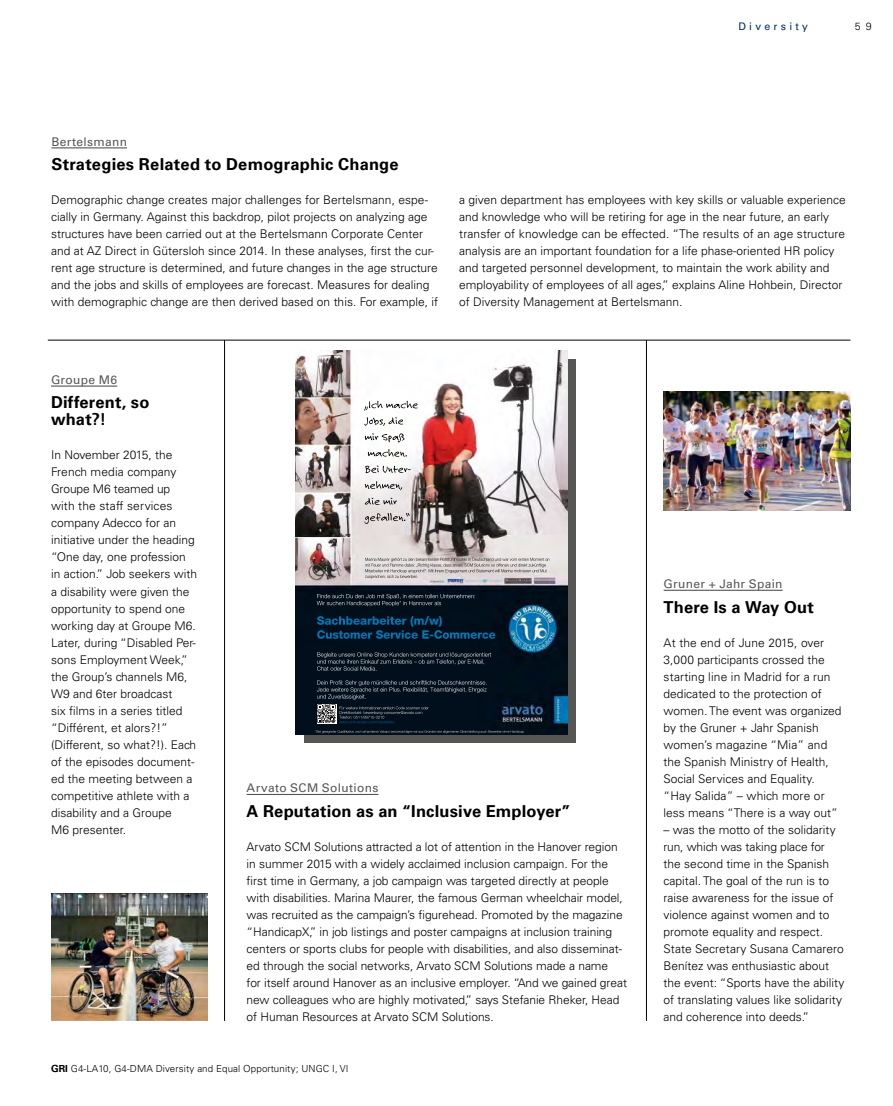
<style>
.page{position:relative;width:893px;height:1106px;background:#fff}
.page>*{position:absolute;margin:0;border:0;box-sizing:border-box;transform-origin:0 0}
.t1{font:700 16.5px/17px "Univers";letter-spacing:.01em;color:#000}
.t2{font:300 12px/17px "Univers";color:#000}
.t3{font:12px "Univers";letter-spacing:.025em;color:#565655}
.t4{font:10.5px "Univers";letter-spacing:.3em;color:#002e63}
.t5{font:300 10.5px "Univers";color:#000}
.t6{font:300 9.75px "Univers";letter-spacing:.01em;color:#000}
.s1{font-weight:700}
</style>
<div class="page">
<div style="left:304px;top:359px;width:271px;height:383px;background:#565655"></div>
<img style="left:295px;top:351px;width:272px;height:383px">
<svg style="left:365px;top:558px;width:184px;height:21px;background:#c7c1c1"></svg>
<svg style="left:364px;top:512px;width:46px;height:12px"></svg>
<svg style="left:364px;top:498px;width:33px;height:7px"></svg>
<svg style="left:365px;top:481px;width:37px;height:9px"></svg>
<svg style="left:365px;top:465px;width:46px;height:8px"></svg>
<svg style="left:368px;top:449px;width:39px;height:8px"></svg>
<svg style="left:365px;top:433px;width:40px;height:9px"></svg>
<svg style="left:364px;top:417px;width:39px;height:9px"></svg>
<svg style="left:364px;top:400px;width:54px;height:11px"></svg>
<svg style="left:317px;top:652px;width:174px;height:18px;background:#1d2a34"></svg>
<svg style="left:317px;top:616px;width:178px;height:23px;background:#002b45"></svg>
<svg style="left:317px;top:594px;width:158px;height:12px;background:#222e38"></svg>
<svg style="left:315px;top:730px;width:209px;height:3px"></svg>
<svg style="left:317px;top:680px;width:170px;height:43px;background:#182630"></svg>
<hr style="left:646px;top:340px;width:1px;height:680px;background:#000">
<hr style="left:48px;top:340px;width:802px;height:1px;background:#000">
<img style="left:51px;top:893px;width:157px;height:127px">
<img style="left:663px;top:391px;width:187px;height:119px">
<hr style="left:224px;top:340px;width:1px;height:680px;background:#000">
<hr style="left:247px;top:794px;width:131px;height:1px;background:#565655">
<hr style="left:51px;top:385px;width:66px;height:1px;background:#565655">
<hr style="left:664px;top:589px;width:119px;height:2px;background:#565655">
<hr style="left:51px;top:147px;width:76px;height:1px;background:#565655">
<p class="t4" style="left:738px;top:20px;width:71px">Diversity</p>
<p class="t5" style="left:855px;top:20px;width:18px">5 9</p>
<p class="t3" style="left:51px;top:134px;width:77px">Bertelsmann</p>
<h1 class="t1" style="left:51px;top:156px;width:349px">Strategies Related to Demographic Change</h1>
<p class="t2" style="left:51px;top:191px;width:389px">Demographic change creates major challenges for Bertelsmann, espe&shy;cially in Germany. Against this backdrop, pilot projects on analyzing age structures have been carried out at the Bertelsmann Corporate Center and at AZ Direct in Gütersloh since 2014. In these analyses, first the cur&shy;rent age structure is determined, and future changes in the age structure and the jobs and skills of employees are forecast. Measures for dealing with demographic change are then derived based on this. For example, if</p>
<p class="t2" style="left:459px;top:191px;width:388px">a given department has employees with key skills or valuable experience and knowledge who will be retiring for age in the near future, an early transfer of knowledge can be effected. “The results of an age structure analysis are an important foundation for a life phase-oriented HR policy and targeted personnel development, to maintain the work ability and employability of employees of all ages,” explains Aline Hohbein, Director of Diversity Management at Bertelsmann.</p>
<p class="t3" style="left:51px;top:372px;width:68px">Groupe M6</p>
<h1 class="t1" style="left:51px;top:394px;width:100px">Different, so what?!</h1>
<p class="t2" style="left:51px;top:446px;width:148px">In November 2015, the<br>French media company<br>Groupe M6 teamed up<br>with the staff services company Adecco for an initiative under the heading “One day, one profession in action.” Job seekers with a disability were given the opportunity to spend one working day at Groupe M6.<br>Later, during “Disabled Per&shy;sons Employment Week,” the Group’s channels M6,<br>W9 and 6ter broadcast<br>six films in a series titled “Différent, et alors?!” (Different, so what?!). Each of the episodes document&shy;ed the meeting between a competitive athlete with a disability and a Groupe<br>M6 presenter.</p>
<p class="t3" style="left:247px;top:781px;width:133px">Arvato SCM Solutions</p>
<h1 class="t1" style="left:247px;top:802px;width:325px">A Reputation as an “Inclusive Employer”</h1>
<p class="t2" style="left:247px;top:838px;width:382px">Arvato SCM Solutions attracted a lot of attention in the Hanover region in summer 2015 with a widely acclaimed inclusion campaign. For the first time in Germany, a job campaign was targeted directly at people with disabilities. Marina Maurer, the famous German wheelchair model, was recruited as the campaign’s figurehead. Promoted by the magazine “HandicapX,” in job listings and poster campaigns at inclusion training centers or sports clubs for people with disabilities, and also disseminat&shy;ed through the social networks, Arvato SCM Solutions made a name<br>for itself around Hanover as an inclusive employer. “And we gained great new colleagues who are highly motivated,” says Stefanie Rheker, Head of Human Resources at Arvato SCM Solutions.</p>
<p class="t6" style="left:51px;top:1062px;width:299px"><span class="s1">GRI</span> G4-LA10, G4-DMA Diversity and Equal Opportunity; UNGC I, VI</p>
<p class="t3" style="left:664px;top:576px;width:120px">Gruner + Jahr Spain</p>
<h1 class="t1" style="left:664px;top:598px;width:152px">There Is a Way Out</h1>
<p class="t2" style="left:664px;top:634px;width:179px">At the end of June 2015, over<br>3,000 participants crossed the starting line in Madrid for a run dedicated to the protection of women. The event was organized by the Gruner + Jahr Spanish women’s magazine “Mia” and the Spanish Ministry of Health,<br>Social Services and Equality. “Hay Salida” – which more or less means “There is a way out”</p>
<p class="t2" style="left:664px;top:821px;width:182px">– was the motto of the solidarity run, which was taking place for the second time in the Spanish capital. The goal of the run is to raise awareness for the issue of violence against women and to promote equality and respect.<br>State Secretary Susana Camarero<br>Benítez was enthusiastic about the event: “Sports have the ability of translating values like solidarity and coherence into deeds.”</p>
</div>
